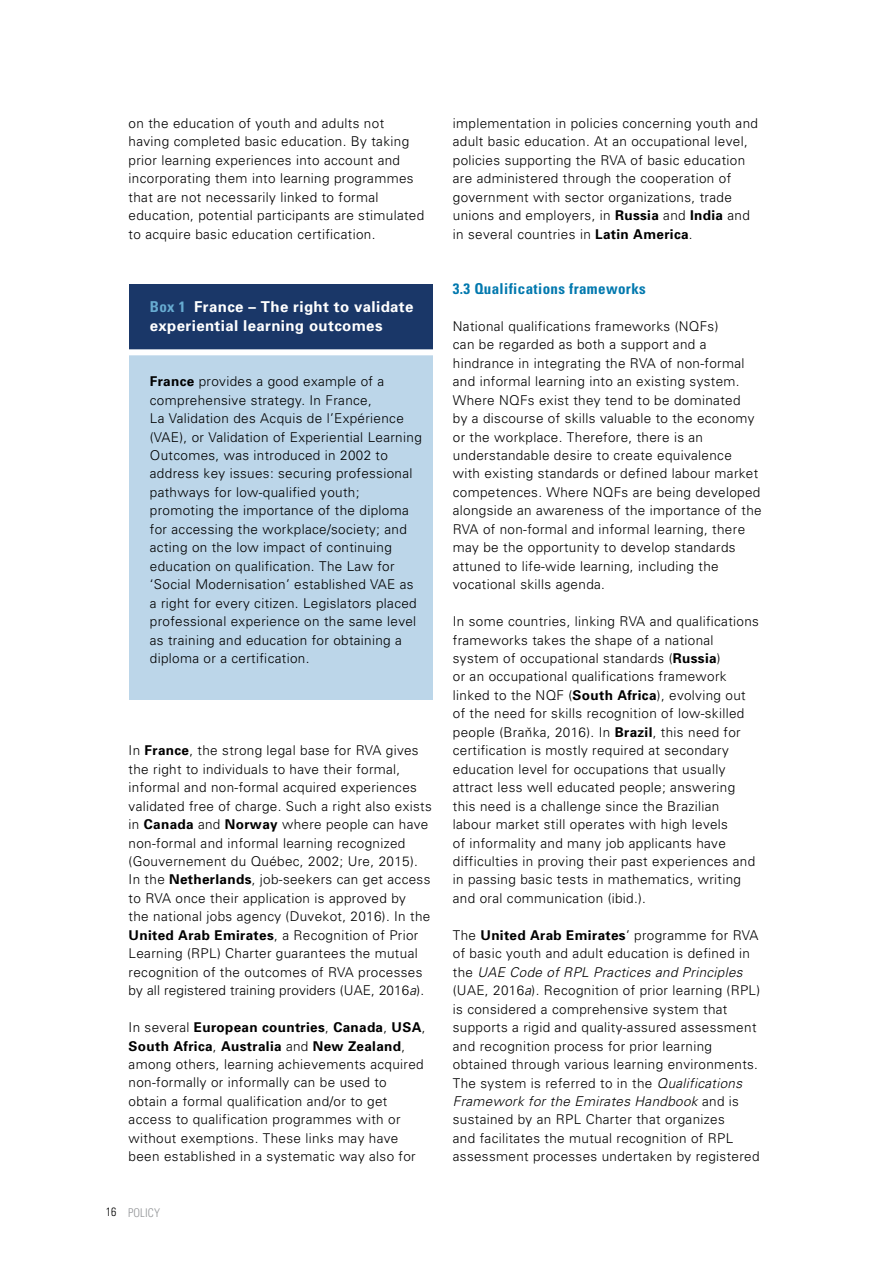
<style>
.page{position:relative;width:893px;height:1263px;background:#fff}
.page>*{position:absolute;margin:0;border:0;box-sizing:border-box;transform-origin:0 0}
.t1{font:700 15px/18.5px "Univers";letter-spacing:.025em;color:#fff}
.t2{font:700 condensed 15px "Univers";letter-spacing:.025em;color:#0078ae}
.t3{font:300 13.5px/18.5px "Univers";letter-spacing:.025em;color:#000}
.t4{font:300 condensed 12px "Univers";letter-spacing:.01em;color:#939598}
.t5{font:300 condensed 12px "Univers";color:#000}
.s1{font-stretch:condensed;color:#67abd1}
.s2{font-weight:700}
.s3{font-style:italic}
</style>
<div class="page">
<div style="left:129px;top:353px;width:304px;height:346px;background:#bcd6e9"></div>
<div style="left:129px;top:284px;width:304px;height:69px;background:#1a3768"></div>
<div style="left:126px;top:349px;width:310px;height:6px;background:#fff"></div>
<p class="t3" style="left:129px;top:113px;width:297px">on the education of youth and adults not having completed basic education. By taking prior learning experiences into account and incorporating them into learning programmes that are not necessarily linked to formal education, potential participants are stimulated to acquire basic education certification.</p>
<p class="t1" style="left:150px;top:297px;width:265px"><span class="s1">Box 1</span> France – The right to validate experiential learning outcomes</p>
<p class="t3" style="left:150px;top:372px;width:273px"><span class="s2">France</span> provides a good example of a comprehensive strategy. In France,<br>La Validation des Acquis de l’Expérience (VAE), or Validation of Experiential Learning Outcomes, was introduced in 2002 to address key issues: securing professional pathways for low-qualified youth; promoting the importance of the diploma for accessing the workplace/society; and acting on the low impact of continuing education on qualification. The Law for ‘Social Modernisation’ established VAE as a right for every citizen. Legislators placed professional experience on the same level as training and education for obtaining a diploma or a certification.</p>
<p class="t3" style="left:129px;top:741px;width:305px">In <span class="s2">France</span>, the strong legal base for RVA gives the right to individuals to have their formal, informal and non-formal acquired experiences validated free of charge. Such a right also exists in <span class="s2">Canada</span> and <span class="s2">Norway</span> where people can have non-formal and informal learning recognized (Gouvernement du Québec, 2002; Ure, 2015).<br>In the <span class="s2">Netherlands</span>, job-seekers can get access to RVA once their application is approved by<br>the national jobs agency (Duvekot, 2016). In the <span class="s2">United Arab Emirates</span>, a Recognition of Prior Learning (RPL) Charter guarantees the mutual recognition of the outcomes of RVA processes by all registered training providers (UAE, 2016<span class="s3">a</span>).</p>
<p class="t3" style="left:129px;top:1018px;width:299px">In several <span class="s2">European countries</span>, <span class="s2">Canada</span>, <span class="s2">USA</span>, <span class="s2">South Africa</span>, <span class="s2">Australia</span> and <span class="s2">New Zealand</span>, among others, learning achievements acquired non-formally or informally can be used to obtain a formal qualification and/or to get access to qualification programmes with or without exemptions. These links may have been established in a systematic way also for</p>
<p class="t5" style="left:106px;top:1205px;width:12px">16</p>
<p class="t4" style="left:128px;top:1205px;width:33px">POLICY</p>
<p class="t3" style="left:453px;top:113px;width:307px">implementation in policies concerning youth and adult basic education. At an occupational level, policies supporting the RVA of basic education are administered through the cooperation of government with sector organizations, trade unions and employers, in <span class="s2">Russia</span> and <span class="s2">India</span> and in several countries in <span class="s2">Latin America</span>.</p>
<p class="t2" style="left:453px;top:279px;width:194px">3.3 Qualifications frameworks</p>
<p class="t3" style="left:453px;top:316px;width:310px">National qualifications frameworks (NQFs)<br>can be regarded as both a support and a hindrance in integrating the RVA of non-formal and informal learning into an existing system.<br>Where NQFs exist they tend to be dominated<br>by a discourse of skills valuable to the economy or the workplace. Therefore, there is an understandable desire to create equivalence with existing standards or defined labour market competences. Where NQFs are being developed alongside an awareness of the importance of the RVA of non-formal and informal learning, there may be the opportunity to develop standards attuned to life-wide learning, including the vocational skills agenda.</p>
<p class="t3" style="left:453px;top:612px;width:308px">In some countries, linking RVA and qualifications frameworks takes the shape of a national system of occupational standards (<span class="s2">Russia</span>)<br>or an occupational qualifications framework linked to the NQF (<span class="s2">South Africa</span>), evolving out of the need for skills recognition of low-skilled people (Branka, 2016). In <span class="s2">Brazil</span>, this need for certification is mostly required at secondary education level for occupations that usually attract less well educated people; answering this need is a challenge since the Brazilian labour market still operates with high levels<br>of informality and many job applicants have difficulties in proving their past experiences and in passing basic tests in mathematics, writing and oral communication (ibid.).</p>
<p class="t3" style="left:453px;top:925px;width:309px">The <span class="s2">United Arab Emirates</span>’ programme for RVA of basic youth and adult education is defined in the <span class="s3">UAE Code of RPL Practices and Principles </span>(UAE, 2016<span class="s3">a</span>). Recognition of prior learning (RPL) is considered a comprehensive system that supports a rigid and quality-assured assessment and recognition process for prior learning obtained through various learning environments.<br>The system is referred to in the <span class="s3">Qualifications Framework for the Emirates Handbook</span> and is sustained by an RPL Charter that organizes<br>and facilitates the mutual recognition of RPL assessment processes undertaken by registered</p>
<p class="t3" style="left:527px;top:722px;width:5px">ˇ</p>
</div>
